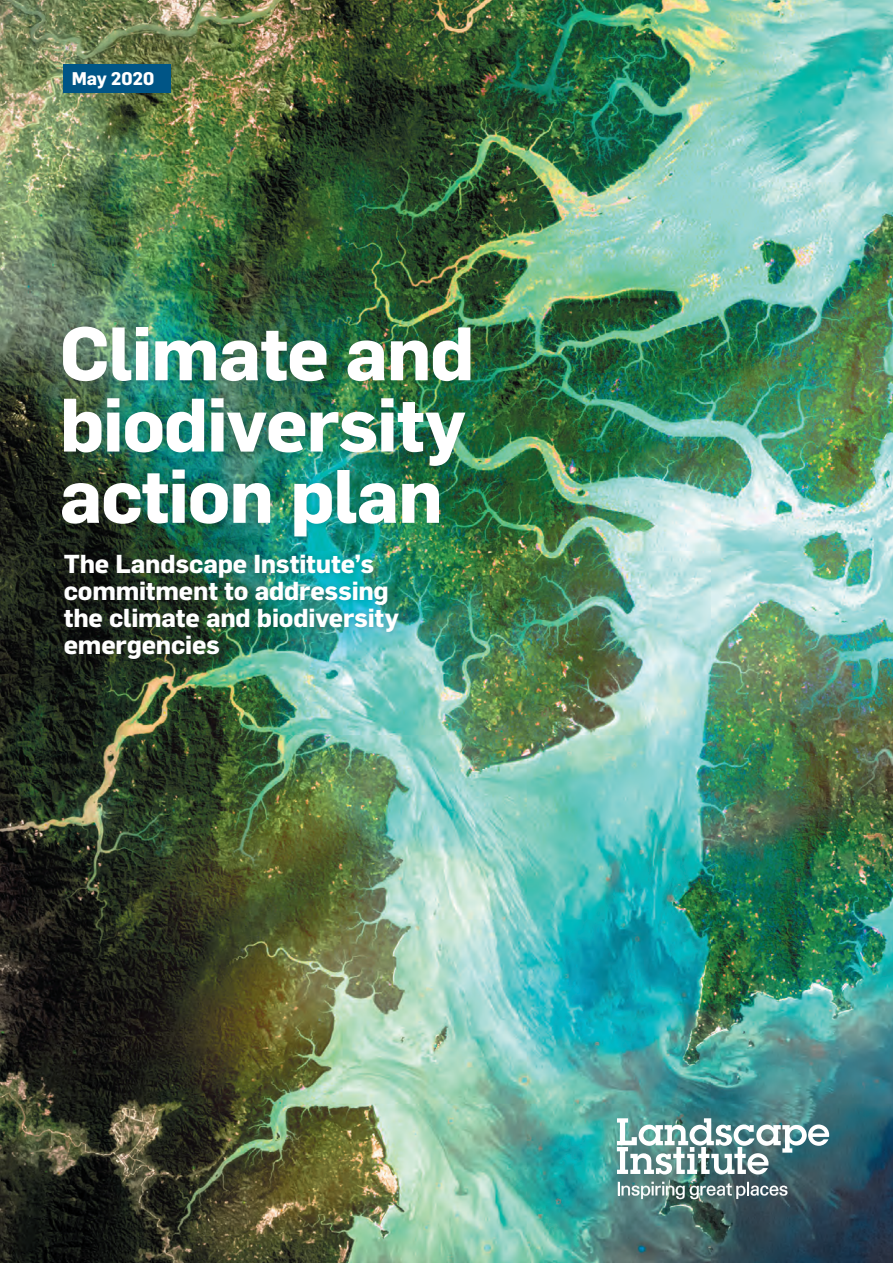
<style>
.page{position:relative;width:893px;height:1263px;background:#fff}
.page>*{position:absolute;margin:0;border:0;box-sizing:border-box;transform-origin:0 0}
.t1{font:700 74.1px/71.2px "Flama";letter-spacing:-.015em;color:#fff}
.t2{font:700 25.5px/27px "Flama";letter-spacing:-.005em;color:#fff}
.t3{font:700 18px "Flama";letter-spacing:-.01em;color:#fff}
</style>
<div class="page">
<img style="left:0;top:0;width:893px;height:1263px">
<svg style="left:617px;top:1118px;width:212px;height:56px"></svg>
<svg style="left:618px;top:1182px;width:169px;height:17px;background:#7a9191"></svg>
<div style="left:64px;top:64px;width:107px;height:29px;background:#005586"></div>
<div style="left:55px;top:319px;width:423px;height:348px;background:#231f20;opacity:.23"></div>
<p class="t3" style="left:72px;top:67px;width:84px">May 2020</p>
<p class="t1" style="left:60px;top:316px;width:416px">Climate and biodiversity action plan</p>
<p class="t2" style="left:64px;top:550px;width:337px">The Landscape Institute’s commitment to addressing the climate and biodiversity emergencies</p>
</div>
